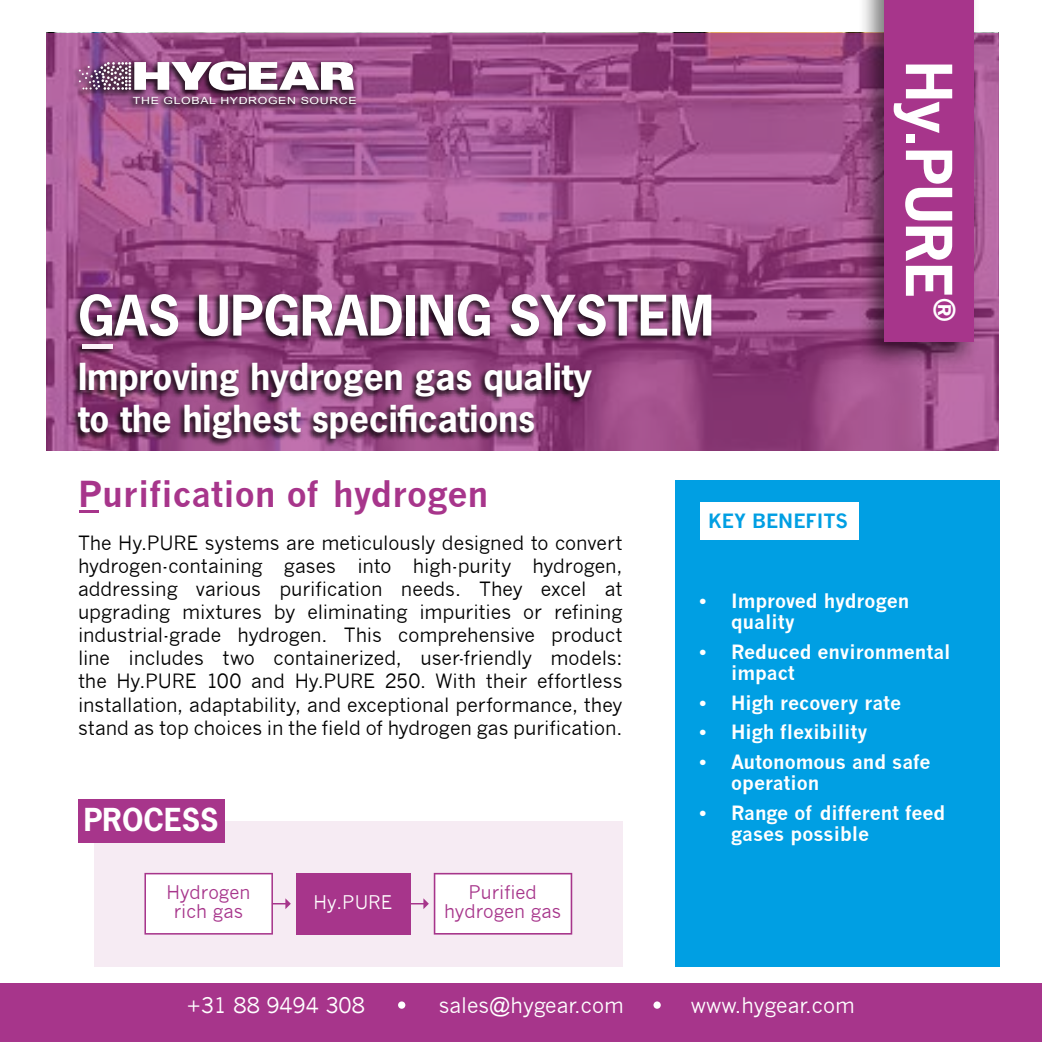
<style>
.page{position:relative;width:1042px;height:1042px;background:#fff}
.page>*{position:absolute;margin:0;border:0;box-sizing:border-box;transform-origin:0 0}
.t1{font:700 59.5px "News Gothic Std";color:#fff}
.t2{font:700 52.5px "News Gothic Std";color:#fff}
.t3{font:700 35px/42px "News Gothic Std";color:#fff}
.t4{font:700 35px "News Gothic";color:#a7358b}
.t5{font:700 29.75px "News Gothic Std";color:#fff}
.t6{font:700 27.47px "News Gothic Std";color:#fff}
.t7{font:21px "News Gothic";color:#fff}
.t8{font:19.25px/23.1px "News Gothic";letter-spacing:-.005em;color:#000;text-align:justify}
.t9{font:700 19.25px/21px "News Gothic";color:#fff}
.t10{font:700 19.25px "News Gothic";color:#009fe3}
.t11{font:18.38px/18.6px "News Gothic";color:#a7358b;text-align:center}
.t12{font:18.38px "News Gothic";color:#fff}
.t13{font:9.8px "Arial";letter-spacing:.05em;color:#fff;scale:1.25 1}
</style>
<div class="page">
<svg style="left:46px;top:33px;width:952px;height:417px;background:#9f4f8b"></svg>
<div style="left:0;top:983px;width:1042px;height:59px;background:#a7358b"></div>
<div style="left:94px;top:821px;width:528px;height:146px;background:#f6ebf3"></div>
<div style="left:78px;top:799px;width:147px;height:44px;background:#a7358b"></div>
<div style="left:857px;top:0;width:123px;height:369px;background:#000;opacity:.5"></div>
<div style="left:884px;top:0;width:90px;height:342px;background:#a7358b"></div>
<div style="left:675px;top:480px;width:324px;height:487px;background:#009fe3"></div>
<div style="left:72px;top:58px;width:286px;height:53px;background:#000;opacity:.75"></div>
<svg style="left:79px;top:61px;width:275px;height:30px"></svg>
<div style="left:699px;top:502px;width:159px;height:38px;background:#fff"></div>
<div style="left:74px;top:341px;width:42px;height:15px;background:#000;opacity:.75"></div>
<div style="left:82px;top:344px;width:31px;height:5px;background:#fdf1f8"></div>
<div style="left:72px;top:291px;width:641px;height:53px;background:#000;opacity:.75"></div>
<div style="left:70px;top:361px;width:524px;height:86px;background:#000;opacity:.75"></div>
<hr style="left:80px;top:510px;width:19px;height:3px;background:#a7358b">
<div style="left:398px;top:1001px;width:7px;height:7px;background:#fff;border-radius:50%"></div>
<div style="left:653px;top:1001px;width:8px;height:7px;background:#fff;border-radius:50%"></div>
<div style="left:296px;top:873px;width:114px;height:61px;background:#a7358b"></div>
<svg style="left:144px;top:873px;width:147px;height:61px;background:#f8f0f6"></svg>
<svg style="left:410px;top:873px;width:162px;height:61px;background:#f7eef5"></svg>
<p class="t13" style="left:133px;top:93px;width:180px">THE GLOBAL HYDROGEN SOURCE</p>
<h2 class="t2" style="left:78px;top:281px;width:637px">GAS UPGRADING SYSTEM</h2>
<h3 class="t3" style="left:78px;top:356px;width:515px">Improving hydrogen gas quality to the highest specifications</h3>
<h1 class="t1" style="left:968px;top:61px;width:238px;rotate:90deg">Hy.PURE</h1>
<h3 class="t6" style="left:962px;top:298px;width:25px;rotate:90deg">®</h3>
<h3 class="t4" style="left:78px;top:473px;width:412px">Purification of hydrogen</h3>
<p class="t8" style="left:78px;top:531px;width:546px">The Hy.PURE systems are meticulously designed to convert hydrogen-containing gases into high-purity hydrogen, addressing various purification needs. They excel at upgrading mixtures by eliminating impurities or refining industrial-grade hydrogen. This comprehensive product line includes two containerized, user-friendly models: the Hy.PURE 100 and Hy.PURE 250. With their effortless installation, adaptability, and exceptional performance, they stand as top choices in the field of hydrogen gas purification.</p>
<h3 class="t5" style="left:84px;top:800px;width:136px">PROCESS</h3>
<p class="t11" style="left:167px;top:883px;width:85px">Hydrogen rich gas</p>
<p class="t11" style="left:444px;top:883px;width:119px">Purified hydrogen gas</p>
<p class="t12" style="left:313px;top:891px;width:80px">Hy.PURE</p>
<p class="t10" style="left:708px;top:509px;width:141px">KEY BENEFITS</p>
<p class="t9" style="left:731px;top:590px;width:180px;text-indent:-31px">• Improved hydrogen quality</p>
<p class="t9" style="left:731px;top:641px;width:221px;text-indent:-31px">• Reduced environmental impact</p>
<p class="t9" style="left:699px;top:692px;width:203px">• High recovery rate</p>
<p class="t9" style="left:699px;top:721px;width:169px">• High flexibility</p>
<p class="t9" style="left:731px;top:751px;width:201px;text-indent:-31px">• Autonomous and safe operation</p>
<p class="t9" style="left:731px;top:802px;width:216px;text-indent:-31px">• Range of different feed gases possible</p>
<p class="t7" style="left:187px;top:993px;width:180px">+31 88 9494 308</p>
<p class="t7" style="left:439px;top:993px;width:186px">sales@hygear.com</p>
<p class="t7" style="left:691px;top:993px;width:165px">www.hygear.com</p>
</div>
